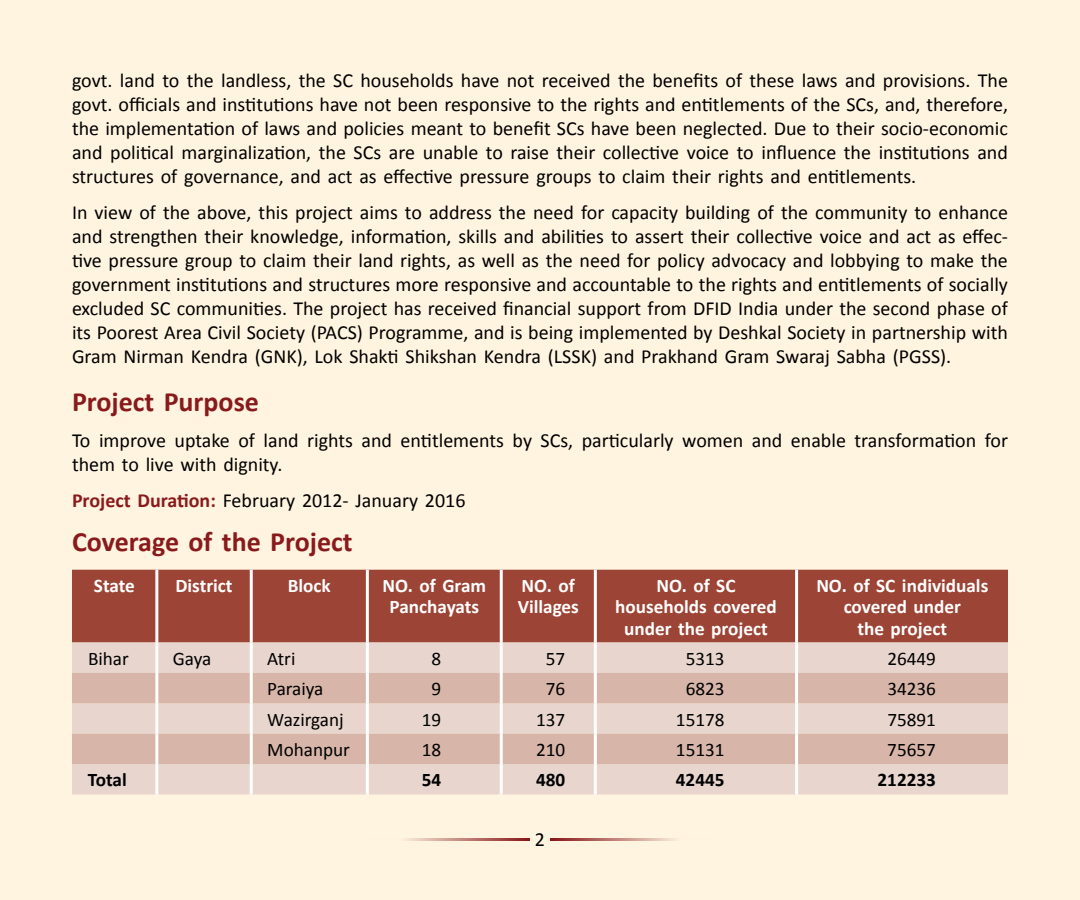
<style>
.page{position:relative;width:1080px;height:900px;background:#fff4e0}
.page>*{position:absolute;margin:0;border:0;box-sizing:border-box;transform-origin:0 0}
.t1{font:700 28px "Calibri";color:#891a1c}
.t2{font:20px/24px "Calibri";color:#000;text-align:justify}
.t3{font:700 19.2px/21.2px "Calibri";color:#fff;text-align:center}
.t4{font:19.2px "Calibri";color:#000}
.t5{font:700 19.2px "Calibri";color:#000}
.s1{font-weight:700;color:#891a1c}
</style>
<div class="page">
<hr style="left:369px;top:838px;width:160px;height:3px;background:#891a1c">
<hr style="left:550px;top:838px;width:161px;height:3px;background:#891a1c">
<div style="left:72px;top:570px;width:936px;height:73px;background:#9c4435"></div>
<div style="left:72px;top:643px;width:936px;height:152px;background:#e8d6ce"></div>
<svg style="left:72px;top:673px;width:936px;height:91px;fill:#d7b5a8"></svg>
<hr style="left:155px;top:570px;width:3px;height:73px;background:#fff">
<hr style="left:250px;top:570px;width:3px;height:73px;background:#fff">
<hr style="left:366px;top:570px;width:3px;height:73px;background:#fff">
<hr style="left:500px;top:570px;width:3px;height:73px;background:#fff">
<hr style="left:594px;top:570px;width:3px;height:73px;background:#fff">
<hr style="left:795px;top:570px;width:3px;height:73px;background:#fff">
<hr style="left:155px;top:643px;width:3px;height:30px;background:#fff">
<hr style="left:250px;top:643px;width:3px;height:30px;background:#fff">
<hr style="left:366px;top:643px;width:3px;height:30px;background:#fff">
<hr style="left:500px;top:643px;width:3px;height:30px;background:#fff">
<hr style="left:594px;top:643px;width:3px;height:30px;background:#fff">
<hr style="left:795px;top:643px;width:3px;height:30px;background:#fff">
<hr style="left:155px;top:673px;width:3px;height:30px;background:#fff">
<hr style="left:250px;top:673px;width:3px;height:30px;background:#fff">
<hr style="left:366px;top:673px;width:3px;height:30px;background:#fff">
<hr style="left:500px;top:673px;width:3px;height:30px;background:#fff">
<hr style="left:594px;top:673px;width:3px;height:30px;background:#fff">
<hr style="left:795px;top:673px;width:3px;height:30px;background:#fff">
<hr style="left:155px;top:703px;width:3px;height:31px;background:#fff">
<hr style="left:250px;top:703px;width:3px;height:31px;background:#fff">
<hr style="left:366px;top:703px;width:3px;height:31px;background:#fff">
<hr style="left:500px;top:703px;width:3px;height:31px;background:#fff">
<hr style="left:594px;top:703px;width:3px;height:31px;background:#fff">
<hr style="left:795px;top:703px;width:3px;height:31px;background:#fff">
<hr style="left:155px;top:734px;width:3px;height:30px;background:#fff">
<hr style="left:250px;top:734px;width:3px;height:30px;background:#fff">
<hr style="left:366px;top:734px;width:3px;height:30px;background:#fff">
<hr style="left:500px;top:734px;width:3px;height:30px;background:#fff">
<hr style="left:594px;top:734px;width:3px;height:30px;background:#fff">
<hr style="left:795px;top:734px;width:3px;height:30px;background:#fff">
<hr style="left:155px;top:764px;width:3px;height:31px;background:#fff">
<hr style="left:250px;top:764px;width:3px;height:31px;background:#fff">
<hr style="left:366px;top:764px;width:3px;height:31px;background:#fff">
<hr style="left:500px;top:764px;width:3px;height:31px;background:#fff">
<hr style="left:594px;top:764px;width:3px;height:31px;background:#fff">
<hr style="left:795px;top:764px;width:3px;height:31px;background:#fff">
<p class="t2" style="left:72px;top:67px;width:938px">govt. land to the landless, the SC households have not received the benefits of these laws and provisions. The govt. officials and institutions have not been responsive to the rights and entitlements of the SCs, and, therefore, the implementation of laws and policies meant to benefit SCs have been neglected. Due to their socio-economic and political marginalization, the SCs are unable to raise their collective voice to influence the institutions and structures of governance, and act as effective pressure groups to claim their rights and entitlements.</p>
<p class="t2" style="left:72px;top:199px;width:938px">In view of the above, this project aims to address the need for capacity building of the community to enhance and strengthen their knowledge, information, skills and abilities to assert their collective voice and act as effec&shy;tive pressure group to claim their land rights, as well as the need for policy advocacy and lobbying to make the government institutions and structures more responsive and accountable to the rights and entitlements of socially excluded SC communities. The project has received financial support from DFID India under the second phase of its Poorest Area Civil Society (PACS) Programme, and is being implemented by Deshkal Society in partnership with Gram Nirman Kendra (GNK), Lok Shakti Shikshan Kendra (LSSK) and Prakhand Gram Swaraj Sabha (PGSS).</p>
<h1 class="t1" style="left:72px;top:384px;width:188px">Project Purpose</h1>
<p class="t2" style="left:72px;top:427px;width:938px">To improve uptake of land rights and entitlements by SCs, particularly women and enable transformation for them to live with dignity.</p>
<p class="t2" style="left:72px;top:487px;width:395px"><span class="s1">Project Duration:</span> February 2012- January 2016</p>
<h1 class="t1" style="left:72px;top:524px;width:282px">Coverage of the Project</h1>
<p class="t3" style="left:94px;top:574px;width:42px">State</p>
<p class="t3" style="left:175px;top:574px;width:59px">District</p>
<p class="t3" style="left:288px;top:574px;width:45px">Block</p>
<p class="t3" style="left:383px;top:574px;width:105px">NO. of Gram<br>Panchayats</p>
<p class="t3" style="left:518px;top:574px;width:63px;text-align:left">NO. of<br>Villages</p>
<p class="t3" style="left:615px;top:574px;width:163px">NO. of SC households covered under the project</p>
<p class="t3" style="left:816px;top:574px;width:174px">NO. of SC individuals covered under<br>the project</p>
<p class="t4" style="left:88px;top:647px;width:42px">Bihar</p>
<p class="t4" style="left:173px;top:647px;width:40px">Gaya</p>
<p class="t4" style="left:267px;top:647px;width:30px">Atri</p>
<p class="t4" style="left:432px;top:647px;width:11px">8</p>
<p class="t4" style="left:546px;top:647px;width:21px">57</p>
<p class="t4" style="left:686px;top:647px;width:40px">5313</p>
<p class="t4" style="left:887px;top:647px;width:50px">26449</p>
<p class="t4" style="left:267px;top:677px;width:58px">Paraiya</p>
<p class="t4" style="left:432px;top:677px;width:11px">9</p>
<p class="t4" style="left:546px;top:677px;width:21px">76</p>
<p class="t4" style="left:686px;top:677px;width:40px">6823</p>
<p class="t4" style="left:887px;top:677px;width:50px">34236</p>
<p class="t4" style="left:267px;top:707px;width:78px">Wazirganj</p>
<p class="t4" style="left:422px;top:707px;width:21px">19</p>
<p class="t4" style="left:536px;top:707px;width:31px">137</p>
<p class="t4" style="left:676px;top:707px;width:50px">15178</p>
<p class="t4" style="left:887px;top:707px;width:50px">75891</p>
<p class="t4" style="left:267px;top:738px;width:84px">Mohanpur</p>
<p class="t4" style="left:422px;top:738px;width:21px">18</p>
<p class="t4" style="left:536px;top:738px;width:31px">210</p>
<p class="t4" style="left:676px;top:738px;width:50px">15131</p>
<p class="t4" style="left:887px;top:738px;width:50px">75657</p>
<p class="t5" style="left:88px;top:768px;width:40px">Total</p>
<p class="t5" style="left:422px;top:768px;width:21px">54</p>
<p class="t5" style="left:536px;top:768px;width:31px">480</p>
<p class="t5" style="left:676px;top:768px;width:50px">42445</p>
<p class="t5" style="left:878px;top:768px;width:60px">212233</p>
<p class="t2" style="left:535px;top:826px;width:12px">2</p>
</div>
